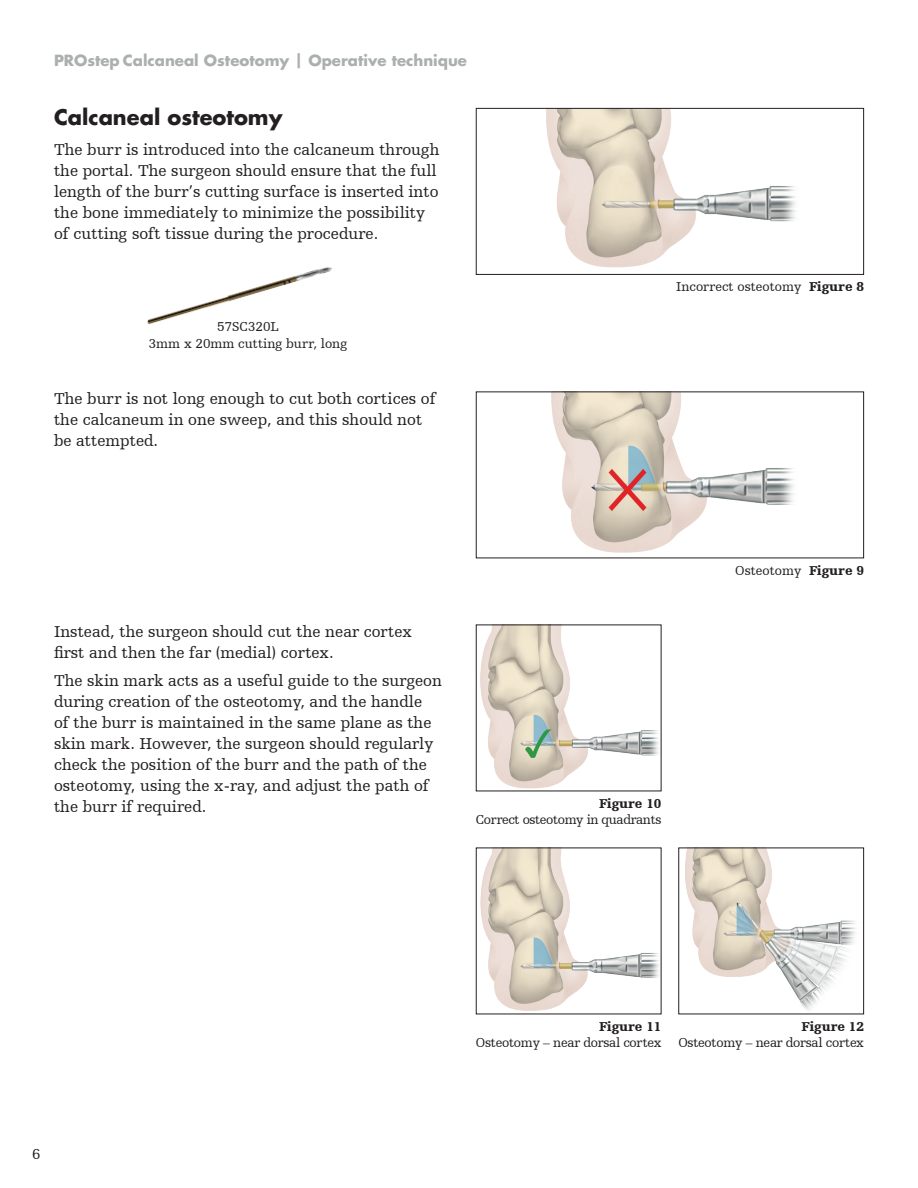
<style>
.page{position:relative;width:918px;height:1188px;background:#fff}
.page>*{position:absolute;margin:0;border:0;box-sizing:border-box;transform-origin:0 0}
.Paragraph_Style_1{font:700 21px "Futura For Stryker";color:#231f20}
.MainParagraphs{font:16.5px/21px "Humanist Slabserif 712 BT";color:#231f20}
.Paragraph_Style_1-2{font:16.5px/21px "Humanist Slabserif 712 BT";color:#231f20}
.t1{font:700 15px "Futura For Stryker";color:#abafae}
.t2{font:15px "Humanist Slabserif 712 BT";color:#231f20}
.MainParagraphs-2{font:13.5px/16.5px "Humanist Slabserif 712 BT";letter-spacing:-.02em;color:#231f20;text-align:right}
.MainParagraphs-3{font:13.5px/16.2px "Humanist Slabserif 712 BT";color:#231f20;text-align:center}
.s1{font-weight:900}
</style>
<div class="page">
<img style="left:147px;top:267px;width:185px;height:57px">
<img style="left:480px;top:850px;width:179px;height:161px">
<img style="left:551px;top:393px;width:243px;height:160px">
<div style="left:476px;top:391px;width:388px;height:167px;border:1px solid #231f20"></div>
<img style="left:685px;top:850px;width:171px;height:160px">
<div style="left:678px;top:848px;width:186px;height:166px;border:1px solid #231f20"></div>
<img style="left:480px;top:627px;width:179px;height:162px">
<img style="left:546px;top:110px;width:250px;height:158px">
<div style="left:476px;top:108px;width:388px;height:167px;border:1px solid #231f20"></div>
<p class="t1" style="left:54px;top:51px;width:415px">PROstep Calcaneal Osteotomy | Operative technique</p>
<p class="Paragraph_Style_1" style="left:54px;top:103px;width:230px">Calcaneal osteotomy</p>
<p class="Paragraph_Style_1-2" style="left:54px;top:139px;width:387px">The burr is introduced into the calcaneum through the portal. The surgeon should ensure that the full length of the burr’s cutting surface is inserted into the bone immediately to minimize the possibility of cutting soft tissue during the procedure.</p>
<p class="MainParagraphs-3" style="left:149px;top:319px;width:200px">57SC320L<br>3mm x 20mm cutting burr, long</p>
<p class="MainParagraphs" style="left:54px;top:388px;width:383px">The burr is not long enough to cut both cortices of the calcaneum in one sweep, and this should not be attempted.</p>
<p class="MainParagraphs-3" style="left:676px;top:278px;width:189px">Incorrect osteotomy <span class="s1">Figure 8</span></p>
<p class="MainParagraphs" style="left:54px;top:621px;width:359px">Instead, the surgeon should cut the near cortex first and then the far (medial) cortex.</p>
<p class="MainParagraphs" style="left:54px;top:670px;width:390px">The skin mark acts as a useful guide to the surgeon during creation of the osteotomy, and the handle<br>of the burr is maintained in the same plane as the skin mark. However, the surgeon should regularly check the position of the burr and the path of the osteotomy, using the x-ray, and adjust the path of the burr if required.</p>
<p class="MainParagraphs-2" style="left:476px;top:795px;width:187px"><span class="s1">Figure 10<br></span>Correct osteotomy in quadrants</p>
<p class="MainParagraphs-3" style="left:735px;top:562px;width:130px">Osteotomy <span class="s1">Figure 9</span></p>
<p class="t2" style="left:32px;top:1145px;width:10px">6</p>
<p class="MainParagraphs-2" style="left:476px;top:1018px;width:187px"><span class="s1">Figure 11<br></span>Osteotomy – near dorsal cortex</p>
<p class="MainParagraphs-2" style="left:678px;top:1018px;width:187px"><span class="s1">Figure 12<br></span>Osteotomy – near dorsal cortex</p>
</div>
